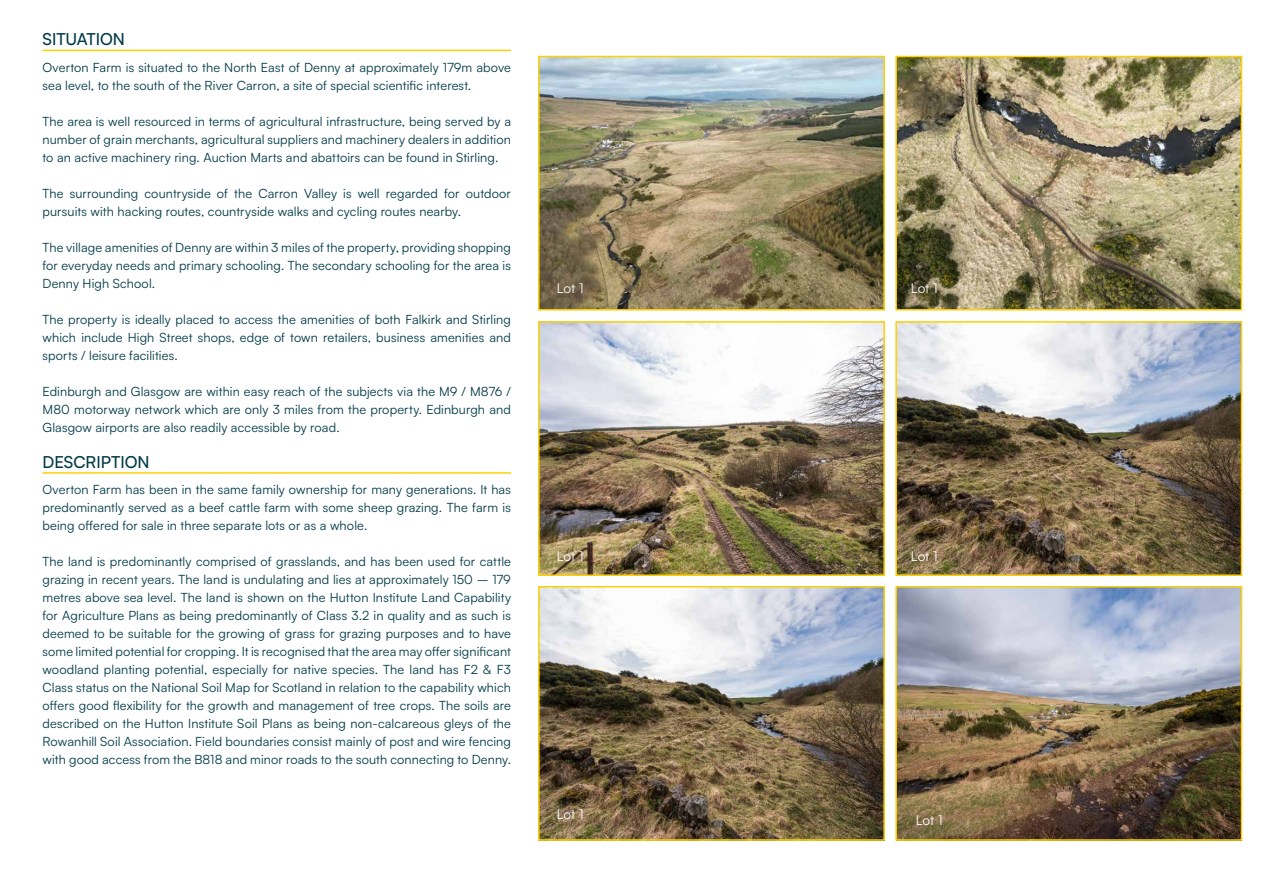
<style>
.page{position:relative;width:1263px;height:893px;background:#fff}
.page>*{position:absolute;margin:0;border:0;box-sizing:border-box;transform-origin:0 0}
.Paragraph_Style_2{font:500 16.5px "Satoshi";letter-spacing:-.005em;color:#003a47}
.t1{font:13.5px "Satoshi";letter-spacing:-.005em;color:#fff}
.Paragraph_Style_1{font:12.75px/18px "Satoshi";letter-spacing:.01em;color:#003a47;text-align:justify}
</style>
<div class="page">
<hr style="left:43px;top:50px;width:468px;height:1px;background:#fed105">
<hr style="left:43px;top:472px;width:468px;height:2px;background:#fed105">
<img style="left:541px;top:59px;width:341px;height:249px">
<div style="left:538px;top:56px;width:347px;height:255px;border:2px solid #fed105"></div>
<img style="left:541px;top:324px;width:341px;height:249px">
<div style="left:538px;top:321px;width:347px;height:255px;border:2px solid #fed105"></div>
<img style="left:541px;top:589px;width:341px;height:249px">
<div style="left:538px;top:586px;width:347px;height:255px;border:2px solid #fed105"></div>
<img style="left:898px;top:59px;width:341px;height:249px">
<div style="left:895px;top:56px;width:347px;height:255px;border:2px solid #fed105"></div>
<img style="left:898px;top:324px;width:341px;height:249px">
<div style="left:895px;top:321px;width:347px;height:255px;border:2px solid #fed105"></div>
<img style="left:898px;top:589px;width:341px;height:249px">
<div style="left:895px;top:586px;width:347px;height:255px;border:2px solid #fed105"></div>
<p class="Paragraph_Style_2" style="left:43px;top:28px;width:84px">SITUATION</p>
<p class="Paragraph_Style_1" style="left:43px;top:58px;width:470px">Overton Farm is situated to the North East of Denny at approximately 179m above sea level, to the south of the River Carron, a site of special scientific interest.</p>
<p class="Paragraph_Style_1" style="left:43px;top:112px;width:470px">The area is well resourced in terms of agricultural infrastructure, being served by a number of grain merchants, agricultural suppliers and machinery dealers in addition to an active machinery ring. Auction Marts and abattoirs can be found in Stirling.</p>
<p class="Paragraph_Style_1" style="left:43px;top:184px;width:470px">The surrounding countryside of the Carron Valley is well regarded for outdoor pursuits with hacking routes, countryside walks and cycling routes nearby.</p>
<p class="Paragraph_Style_1" style="left:43px;top:238px;width:470px">The village amenities of Denny are within 3 miles of the property, providing shopping for everyday needs and primary schooling. The secondary schooling for the area is Denny High School.</p>
<p class="Paragraph_Style_1" style="left:43px;top:310px;width:470px">The property is ideally placed to access the amenities of both Falkirk and Stirling which include High Street shops, edge of town retailers, business amenities and sports / leisure facilities.</p>
<p class="Paragraph_Style_1" style="left:43px;top:382px;width:470px">Edinburgh and Glasgow are within easy reach of the subjects via the M9 / M876 / M80 motorway network which are only 3 miles from the property. Edinburgh and Glasgow airports are also readily accessible by road.</p>
<p class="Paragraph_Style_2" style="left:43px;top:450px;width:109px">DESCRIPTION</p>
<p class="Paragraph_Style_1" style="left:43px;top:480px;width:470px">Overton Farm has been in the same family ownership for many generations. It has predominantly served as a beef cattle farm with some sheep grazing. The farm is being offered for sale in three separate lots or as a whole.</p>
<p class="Paragraph_Style_1" style="left:43px;top:552px;width:470px">The land is predominantly comprised of grasslands, and has been used for cattle grazing in recent years. The land is undulating and lies at approximately 150 – 179 metres above sea level. The land is shown on the Hutton Institute Land Capability for Agriculture Plans as being predominantly of Class 3.2 in quality and as such is deemed to be suitable for the growing of grass for grazing purposes and to have some limited potential for cropping. It is recognised that the area may offer significant woodland planting potential, especially for native species. The land has F2 &amp; F3<br>Class status on the National Soil Map for Scotland in relation to the capability which offers good flexibility for the growth and management of tree crops. The soils are described on the Hutton Institute Soil Plans as being non-calcareous gleys of the Rowanhill Soil Association. Field boundaries consist mainly of post and wire fencing with good access from the B818 and minor roads to the south connecting to Denny.</p>
<p class="t1" style="left:557px;top:279px;width:28px">Lot 1</p>
<p class="t1" style="left:911px;top:279px;width:28px">Lot 1</p>
<p class="t1" style="left:557px;top:547px;width:28px">Lot 1</p>
<p class="t1" style="left:557px;top:805px;width:28px">Lot 1</p>
<p class="t1" style="left:911px;top:547px;width:28px">Lot 1</p>
<p class="t1" style="left:916px;top:811px;width:28px">Lot 1</p>
</div>
